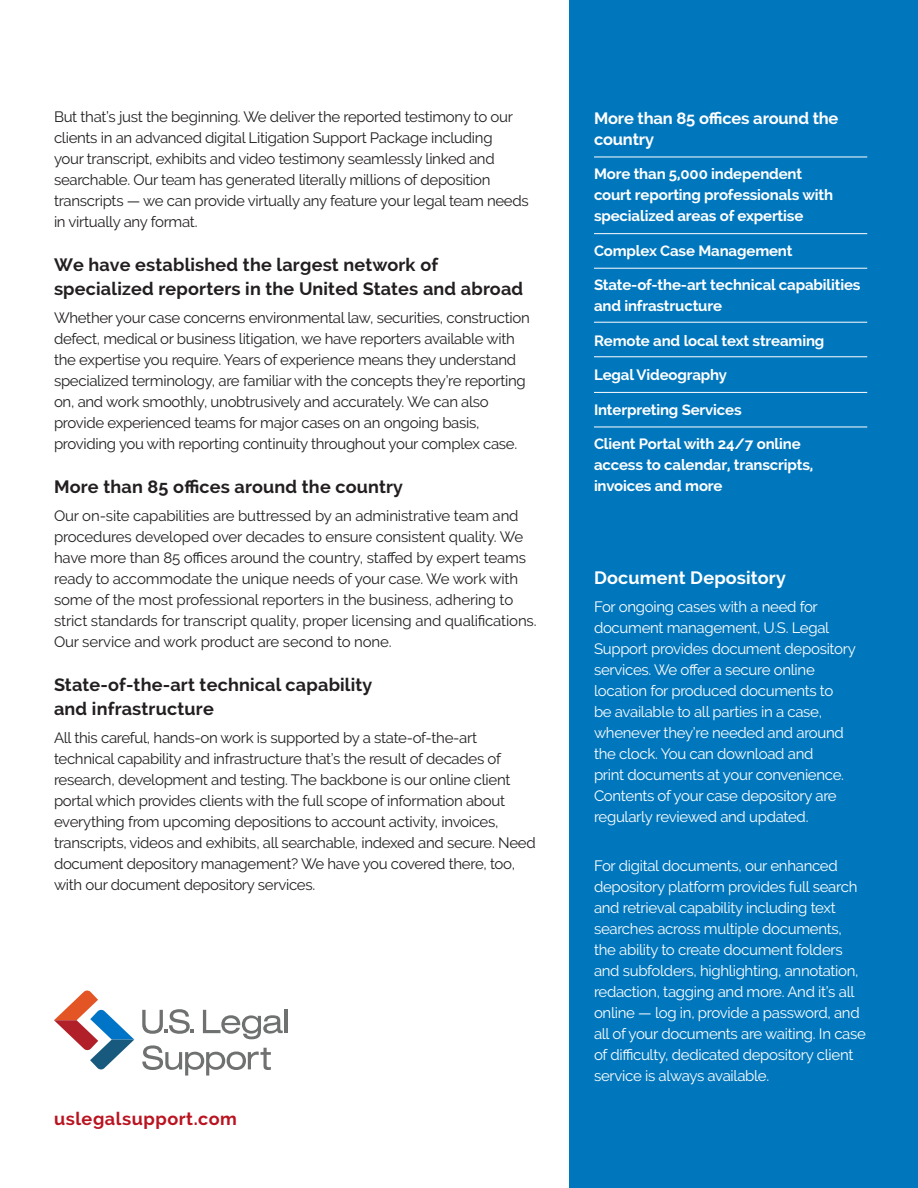
<style>
.page{position:relative;width:918px;height:1188px;background:#fff}
.page>*{position:absolute;margin:0;border:0;box-sizing:border-box;transform-origin:0 0}
.t1{font:700 18px/24px "Raleway";letter-spacing:.01em;color:#231f20}
.t2{font:700 18px "Raleway";letter-spacing:.01em;color:#fff}
.Paragraph_Style_2{font:700 18px "Raleway";letter-spacing:.03em;color:#ba1320}
.t3{font:700 16.5px/21px "Raleway";letter-spacing:-.01em;color:#fff}
.t4{font:15px/21px "Raleway";letter-spacing:-.02em;color:#231f20}
.t5{font:15px/21px "Raleway";letter-spacing:-.02em;color:#fff}
.t6{font:700 15px/21px "Raleway";letter-spacing:-.01em;color:#fff}
</style>
<div class="page">
<div style="left:569px;top:0;width:349px;height:1188px;background:#0077bd"></div>
<svg style="left:142px;top:1009px;width:52px;height:25px"></svg>
<svg style="left:203px;top:1010px;width:80px;height:29px"></svg>
<hr style="left:285px;top:1010px;width:3px;height:23px;background:#6f7171">
<svg style="left:142px;top:1045px;width:129px;height:31px"></svg>
<svg style="left:54px;top:990px;width:80px;height:80px"></svg>
<hr style="left:594px;top:157px;width:273px;height:1px;background:#fff">
<hr style="left:594px;top:233px;width:273px;height:1px;background:#fff">
<hr style="left:594px;top:268px;width:273px;height:1px;background:#fff">
<hr style="left:594px;top:322px;width:273px;height:1px;background:#fff">
<hr style="left:594px;top:356px;width:273px;height:1px;background:#fff">
<hr style="left:594px;top:392px;width:273px;height:1px;background:#fff">
<hr style="left:594px;top:427px;width:273px;height:1px;background:#fff">
<p class="t4" style="left:54px;top:106px;width:476px">But that’s just the beginning. We deliver the reported testimony to our clients in an advanced digital Litigation Support Package including<br>your transcript, exhibits and video testimony seamlessly linked and searchable. Our team has generated literally millions of deposition transcripts — we can provide virtually any feature your legal team needs in virtually any format.</p>
<p class="t1" style="left:54px;top:253px;width:471px">We have established the largest network of specialized reporters in the United States and abroad</p>
<p class="t4" style="left:54px;top:307px;width:477px">Whether your case concerns environmental law, securities, construction defect, medical or business litigation, we have reporters available with the expertise you require. Years of experience means they understand specialized terminology, are familiar with the concepts they’re reporting on, and work smoothly, unobtrusively and accurately. We can also provide experienced teams for major cases on an ongoing basis, providing you with reporting continuity throughout your complex case.</p>
<p class="t1" style="left:54px;top:475px;width:351px">More than 85 offices around the country</p>
<p class="t4" style="left:54px;top:505px;width:484px">Our on-site capabilities are buttressed by an administrative team and procedures developed over decades to ensure consistent quality. We have more than 85 offices around the country, staffed by expert teams ready to accommodate the unique needs of your case. We work with some of the most professional reporters in the business, adhering to strict standards for transcript quality, proper licensing and qualifications.<br>Our service and work product are second to none.</p>
<p class="t1" style="left:54px;top:673px;width:320px">State-of-the-art technical capability</p>
<p class="t1" style="left:54px;top:697px;width:161px">and infrastructure</p>
<p class="t4" style="left:54px;top:727px;width:483px">All this careful, hands-on work is supported by a state-of-the-art technical capability and infrastructure that’s the result of decades of research, development and testing. The backbone is our online client portal which provides clients with the full scope of information about everything from upcoming depositions to account activity, invoices, transcripts, videos and exhibits, all searchable, indexed and secure. Need document depository management? We have you covered there, too, with our document depository services.</p>
<p class="Paragraph_Style_2" style="left:54px;top:1109px;width:185px">uslegalsupport.com</p>
<p class="t3" style="left:594px;top:107px;width:246px">More than 85 offices around the country</p>
<p class="t6" style="left:594px;top:163px;width:241px">More than 5,000 independent court reporting professionals with specialized areas of expertise</p>
<p class="t6" style="left:594px;top:240px;width:200px">Complex Case Management</p>
<p class="t6" style="left:594px;top:274px;width:268px">State-of-the-art technical capabilities and infrastructure</p>
<p class="t6" style="left:594px;top:330px;width:232px">Remote and local text streaming</p>
<p class="t6" style="left:594px;top:364px;width:135px">Legal Videography</p>
<p class="t6" style="left:594px;top:399px;width:149px">Interpreting Services</p>
<p class="t6" style="left:594px;top:433px;width:221px">Client Portal with 24/7 online access to calendar, transcripts, invoices and more</p>
<p class="t2" style="left:594px;top:567px;width:193px">Document Depository</p>
<p class="t5" style="left:594px;top:596px;width:263px">For ongoing cases with a need for document management, U.S. Legal Support provides document depository services. We offer a secure online location for produced documents to<br>be available to all parties in a case, whenever they’re needed and around the clock. You can download and<br>print documents at your convenience.<br>Contents of your case depository are regularly reviewed and updated.</p>
<p class="t5" style="left:594px;top:855px;width:273px">For digital documents, our enhanced depository platform provides full search and retrieval capability including text searches across multiple documents, the ability to create document folders and subfolders, highlighting, annotation, redaction, tagging and more. And it’s all online — log in, provide a password, and all of your documents are waiting. In case of difficulty, dedicated depository client service is always available.</p>
</div>
